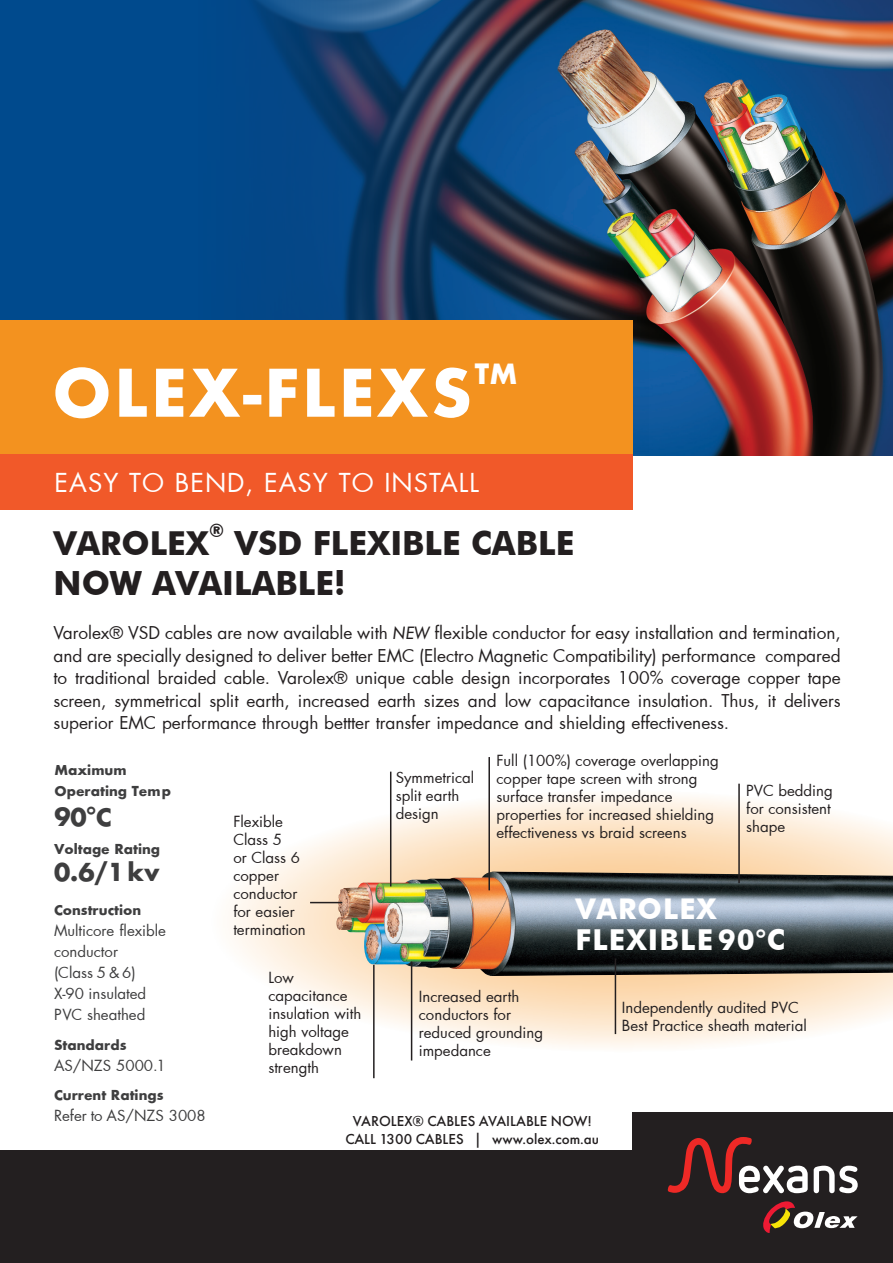
<style>
.page{position:relative;width:893px;height:1263px;background:#fff}
.page>*{position:absolute;margin:0;border:0;box-sizing:border-box;transform-origin:0 0}
.t1{font:700 72px "Futura";letter-spacing:.04em;color:#fff}
.t2{font:700 33.3px/39.6px "Futura ABT";color:#231f20}
.t3{font:700 33px "Futura ABT";color:#231f20}
.t4{font:700 30.6px "Futura";color:#fff}
.t5{font:700 28.8px "Futura ABT";letter-spacing:.04em;color:#fff}
.t6{font:700 28.5px "Futura ABT";letter-spacing:.04em;color:#fff}
.t7{font:700 27px "Futura";color:#3e3e3f}
.t8{font:25.5px "Futura";letter-spacing:.04em;color:#fff}
.t9{font:700 18.15px "Futura ABT";color:#231f20}
.t10{font:17.25px/22.5px "Futura";letter-spacing:-.005em;color:#231f20;text-align:justify}
.t11{font:15px/18px "Futura";color:#231f20}
.t12{font:15px/21px "Futura";color:#3e3e3f}
.t13{font:700 15px/21px "Futura";color:#3e3e3f}
.t14{font:500 15px/18px "Futura PT";color:#231f20;text-align:center}
.s1{font-family:"Futura BT";font-style:italic}
</style>
<div class="page">
<svg style="left:230px;top:790px;width:663px;height:263px"></svg>
<div style="left:0;top:0;width:198px;height:320px;background:#004a8d"></div>
<img style="left:198px;top:0;width:695px;height:456px">
<div style="left:0;top:320px;width:633px;height:134px;background:#f3921f"></div>
<div style="left:0;top:454px;width:633px;height:55px;background:#f15929"></div>
<div style="left:0;top:1150px;width:893px;height:113px;background:#231f20"></div>
<div style="left:633px;top:1113px;width:260px;height:150px;background:#231f20"></div>
<svg style="left:814px;top:1166px;width:44px;height:27px"></svg>
<svg style="left:668px;top:1137px;width:140px;height:57px"></svg>
<svg style="left:763px;top:1201px;width:95px;height:32px"></svg>
<img style="left:336px;top:871px;width:557px;height:105px">
<hr style="left:738px;top:784px;width:2px;height:99px;background:#231f20">
<hr style="left:488px;top:757px;width:2px;height:133px;background:#231f20">
<hr style="left:390px;top:772px;width:1px;height:114px;background:#231f20">
<hr style="left:310px;top:902px;width:32px;height:1px;background:#231f20">
<hr style="left:373px;top:965px;width:2px;height:113px;background:#231f20">
<hr style="left:411px;top:962px;width:1px;height:98px;background:#231f20">
<hr style="left:615px;top:958px;width:1px;height:76px;background:#231f20">
<h1 class="t1" style="left:52px;top:361px;width:421px">OLEX-FLEXS</h1>
<h3 class="t4" style="left:475px;top:361px;width:44px">TM</h3>
<h3 class="t8" style="left:55px;top:465px;width:426px">EASY TO BEND, EASY TO INSTALL</h3>
<p class="t9" style="left:209px;top:520px;width:16px">®</p>
<h2 class="t2" style="left:54px;top:523px;width:522px;text-indent:181px">VSD FLEXIBLE CABLE<br>NOW AVAILABLE!</h2>
<p class="t10" style="left:54px;top:621px;width:789px">Varolex® VSD cables are now available with <span class="s1">NEW</span> flexible conductor for easy installation and termination, and are specially designed to deliver better EMC (Electro Magnetic Compatibility) performance compared to traditional braided cable. Varolex® unique cable design incorporates 100% coverage copper tape screen, symmetrical split earth, increased earth sizes and low capacitance insulation. Thus, it delivers superior EMC performance through bettter transfer impedance and shielding effectiveness.</p>
<h3 class="t3" style="left:54px;top:523px;width:157px">VAROLEX</h3>
<p class="t13" style="left:54px;top:761px;width:118px">Maximum<br>Operating Temp</p>
<h3 class="t7" style="left:54px;top:805px;width:59px">90 C</h3>
<p class="t13" style="left:54px;top:839px;width:108px">Voltage Rating</p>
<h3 class="t7" style="left:54px;top:860px;width:107px">0.6/1 kv</h3>
<p class="t13" style="left:54px;top:901px;width:89px">Construction</p>
<p class="t12" style="left:54px;top:920px;width:114px">Multicore flexible conductor<br>(Class 5 &amp; 6)<br>X-90 insulated<br>PVC sheathed</p>
<p class="t13" style="left:54px;top:1035px;width:74px">Standards</p>
<p class="t12" style="left:54px;top:1054px;width:113px">AS/NZS 5000.1</p>
<p class="t13" style="left:54px;top:1086px;width:111px">Current Ratings</p>
<p class="t12" style="left:54px;top:1105px;width:153px">Refer to AS/NZS 3008</p>
<p class="t11" style="left:233px;top:812px;width:74px">Flexible<br>Class 5<br>or Class 6 copper conductor for easier termination</p>
<p class="t11" style="left:268px;top:968px;width:94px">Low capacitance insulation with high voltage breakdown strength</p>
<p class="t11" style="left:396px;top:768px;width:80px">Symmetrical split earth design</p>
<p class="t11" style="left:496px;top:751px;width:224px">Full (100%) coverage overlapping copper tape screen with strong surface transfer impedance properties for increased shielding effectiveness vs braid screens</p>
<p class="t11" style="left:746px;top:781px;width:88px">PVC bedding for consistent shape</p>
<h3 class="t6" style="left:575px;top:891px;width:143px">VAROLEX</h3>
<h3 class="t5" style="left:575px;top:923px;width:211px">FLEXIBLE 90°C</h3>
<p class="t11" style="left:419px;top:988px;width:126px">Increased earth conductors for reduced grounding impedance</p>
<p class="t11" style="left:622px;top:998px;width:187px">Independently audited PVC<br>Best Practice sheath material</p>
<p class="t14" style="left:345px;top:1112px;width:255px">VAROLEX® CABLES AVAILABLE NOW!<br>CALL 1300 CABLES | www.olex.com.au</p>
</div>
